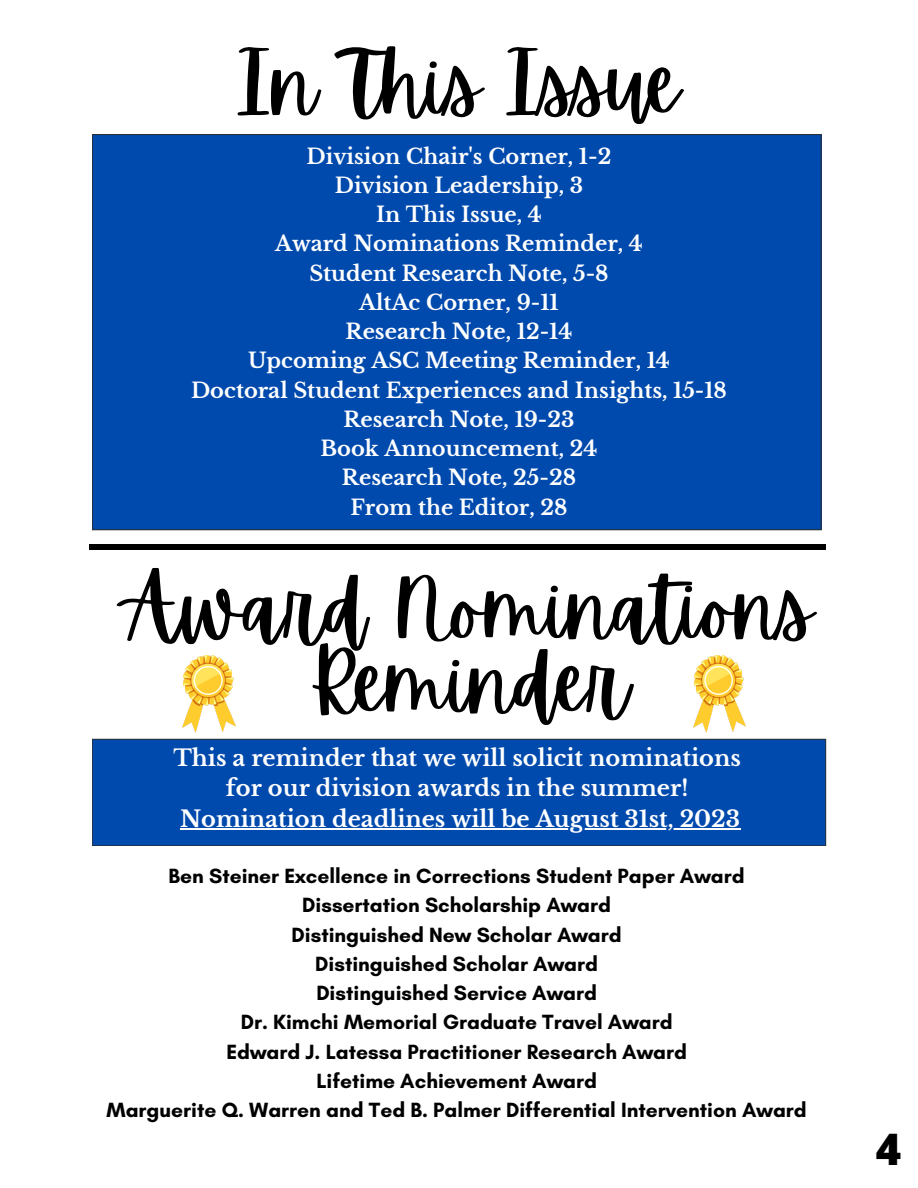
<style>
.page{position:relative;width:918px;height:1188px;background:#fff}
.page>*{position:absolute;margin:0;border:0;box-sizing:border-box;transform-origin:0 0}
.t1{font:82.5px/74.2px "Apricots";color:#000;text-align:center}
.t2{font:800 43.5px "Open Sans";color:#000}
.t3{font:700 22.5px "Libre Baskerville";color:#fff}
.t4{font:700 21px "Glacial Indifference";color:#000}
.t5{font:700 21px "Libre Baskerville";color:#fff}
</style>
<div class="page">
<div style="left:92px;top:134px;width:730px;height:396px;background:#004aad"></div>
<div style="left:92px;top:739px;width:734px;height:107px;background:#004aad"></div>
<img style="left:183px;top:655px;width:53px;height:78px">
<hr style="left:180px;top:828px;width:560px;height:1px;background:#fff">
<img style="left:693px;top:655px;width:53px;height:78px">
<hr style="left:89px;top:545px;width:737px;height:4px;background:#000">
<p class="t1" style="left:238px;top:49px;width:443px">In This Issue</p>
<p class="t5" style="left:307px;top:143px;width:306px">Division Chair's Corner, 1-2</p>
<p class="t5" style="left:335px;top:173px;width:250px">Division Leadership, 3</p>
<p class="t5" style="left:376px;top:202px;width:167px">In This Issue, 4</p>
<p class="t5" style="left:275px;top:231px;width:369px">Award Nominations Reminder, 4</p>
<p class="t5" style="left:309px;top:260px;width:301px">Student Research Note, 5-8</p>
<p class="t5" style="left:359px;top:290px;width:201px">AltAc Corner, 9-11</p>
<p class="t5" style="left:346px;top:319px;width:228px">Research Note, 12-14</p>
<p class="t5" style="left:248px;top:348px;width:423px">Upcoming ASC Meeting Reminder, 14</p>
<p class="t5" style="left:191px;top:377px;width:537px">Doctoral Student Experiences and Insights, 15-18</p>
<p class="t5" style="left:343px;top:407px;width:233px">Research Note, 19-23</p>
<p class="t5" style="left:320px;top:436px;width:279px">Book Announcement, 24</p>
<p class="t5" style="left:342px;top:465px;width:236px">Research Note, 25-28</p>
<p class="t5" style="left:350px;top:494px;width:219px">From the Editor, 28</p>
<p class="t1" style="left:124px;top:573px;width:691px">Award Nominations<br>Reminder</p>
<p class="t3" style="left:173px;top:744px;width:569px">This a reminder that we will solicit nominations</p>
<p class="t3" style="left:226px;top:775px;width:464px">for our division awards in the summer!</p>
<p class="t3" style="left:180px;top:805px;width:562px">Nomination deadlines will be August 31st, 2023</p>
<p class="t4" style="left:169px;top:863px;width:578px">Ben Steiner Excellence in Corrections Student Paper Award</p>
<p class="t4" style="left:302px;top:892px;width:310px">Dissertation Scholarship Award</p>
<p class="t4" style="left:292px;top:922px;width:332px">Distinguished New Scholar Award</p>
<p class="t4" style="left:315px;top:951px;width:284px">Distinguished Scholar Award</p>
<p class="t4" style="left:316px;top:980px;width:282px">Distinguished Service Award</p>
<p class="t4" style="left:241px;top:1009px;width:433px">Dr. Kimchi Memorial Graduate Travel Award</p>
<p class="t4" style="left:226px;top:1039px;width:462px">Edward J. Latessa Practitioner Research Award</p>
<p class="t4" style="left:316px;top:1068px;width:282px">Lifetime Achievement Award</p>
<p class="t4" style="left:107px;top:1097px;width:702px">Marguerite Q. Warren and Ted B. Palmer Differential Intervention Award</p>
<p class="t2" style="left:876px;top:1118px;width:27px">4</p>
</div>
